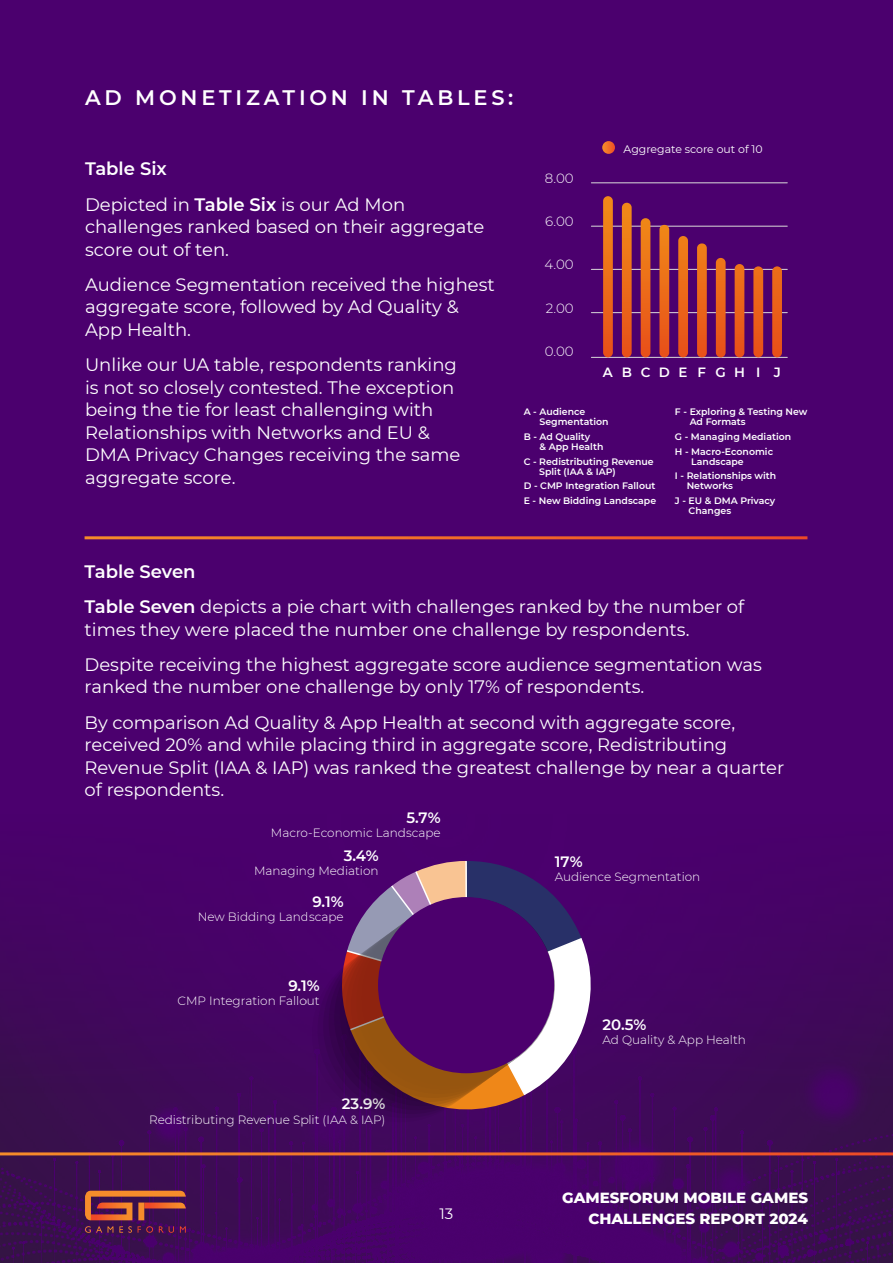
<style>
.page{position:relative;width:893px;height:1263px;background:#4b006e}
.page>*{position:absolute;margin:0;border:0;box-sizing:border-box;transform-origin:0 0}
.t1{font:600 21px "Montserrat";letter-spacing:.18em;color:#fff}
.t2{font:18px/22.5px "Montserrat";color:#fff}
.t3{font:600 18px "Montserrat";color:#fff}
.t4{font:800 15px/21px "Montserrat";color:#fff;text-align:right}
.t5{font:600 15px "Montserrat";color:#fff}
.t6{font:15px "Montserrat";color:#fff}
.t7{font:300 13.35px "Montserrat";color:#fff}
.t8{font:600 13.35px "Montserrat";letter-spacing:.655em;color:#fff}
.t9{font:300 12px "Montserrat";color:#fff}
.t10{font:10.95px "Montserrat";color:#fff}
.t11{font:600 9.3px/10.1px "Montserrat";color:#fff}
.s1{font-weight:600}
</style>
<div class="page">
<img style="left:0;top:909px;width:893px;height:243px">
<svg style="left:602px;top:141px;width:13px;height:13px"></svg>
<hr style="left:591px;top:357px;width:196px;height:1px;background:#dadada">
<hr style="left:591px;top:312px;width:196px;height:1px;background:#dadada">
<hr style="left:591px;top:269px;width:196px;height:1px;background:#dadada">
<hr style="left:591px;top:226px;width:196px;height:1px;background:#dadada">
<hr style="left:591px;top:183px;width:196px;height:1px;background:#dadada">
<svg style="left:603px;top:196px;width:10px;height:161px;background:#e86b1a"></svg>
<svg style="left:622px;top:203px;width:10px;height:154px;background:#e5691c"></svg>
<svg style="left:641px;top:218px;width:9px;height:139px"></svg>
<svg style="left:659px;top:225px;width:10px;height:132px"></svg>
<svg style="left:678px;top:236px;width:10px;height:121px"></svg>
<svg style="left:697px;top:243px;width:10px;height:114px"></svg>
<svg style="left:716px;top:258px;width:10px;height:99px"></svg>
<svg style="left:735px;top:264px;width:9px;height:93px"></svg>
<svg style="left:753px;top:266px;width:10px;height:91px"></svg>
<svg style="left:772px;top:266px;width:10px;height:91px"></svg>
<img style="left:0;top:1155px;width:893px;height:108px">
<svg style="left:85px;top:1226px;width:17px;height:7px"></svg>
<svg style="left:108px;top:1226px;width:5px;height:7px"></svg>
<svg style="left:119px;top:1226px;width:13px;height:7px"></svg>
<svg style="left:138px;top:1226px;width:15px;height:7px"></svg>
<svg style="left:159px;top:1226px;width:15px;height:7px"></svg>
<svg style="left:180px;top:1226px;width:6px;height:7px"></svg>
<svg style="left:85px;top:1191px;width:101px;height:29px;background:#99463d"></svg>
<svg style="left:339px;top:861px;width:266px;height:266px"></svg>
<div style="left:306px;top:950px;width:177px;height:176px;background:#430660;border-radius:50%"></div>
<div style="left:312px;top:946px;width:176px;height:176px;background:#41055d;border-radius:50%"></div>
<div style="left:318px;top:942px;width:176px;height:176px;background:#3d0559;border-radius:50%"></div>
<svg style="left:323px;top:938px;width:176px;height:176px;fill:#380450"></svg>
<svg style="left:334px;top:930px;width:176px;height:176px"></svg>
<svg style="left:340px;top:926px;width:176px;height:176px"></svg>
<svg style="left:345px;top:922px;width:176px;height:176px"></svg>
<svg style="left:351px;top:918px;width:176px;height:176px"></svg>
<svg style="left:356px;top:914px;width:177px;height:176px"></svg>
<svg style="left:362px;top:910px;width:176px;height:176px"></svg>
<svg style="left:367px;top:906px;width:177px;height:176px"></svg>
<svg style="left:373px;top:902px;width:176px;height:176px"></svg>
<div style="left:378px;top:897px;width:176px;height:176px;background:#4c006d;border-radius:50%"></div>
<hr style="left:85px;top:536px;width:722px;height:3px;background:#fff">
<hr style="left:0;top:1152px;width:893px;height:3px;background:#fff">
<p class="t1" style="left:85px;top:83px;width:430px">AD MONETIZATION IN TABLES:</p>
<p class="t3" style="left:85px;top:156px;width:83px">Table Six</p>
<p class="t2" style="left:85px;top:192px;width:401px">Depicted in <span class="s1">Table Six</span> is our Ad Mon challenges ranked based on their aggregate score out of ten.</p>
<p class="t2" style="left:85px;top:273px;width:411px">Audience Segmentation received the highest aggregate score, followed by Ad Quality &amp;<br>App Health.</p>
<p class="t2" style="left:85px;top:353px;width:377px">Unlike our UA table, respondents ranking is not so closely contested. The exception being the tie for least challenging with Relationships with Networks and EU &amp; DMA Privacy Changes receiving the same aggregate score.</p>
<p class="t7" style="left:545px;top:169px;width:30px">8.00</p>
<p class="t7" style="left:545px;top:212px;width:30px">6.00</p>
<p class="t7" style="left:544px;top:256px;width:31px">4.00</p>
<p class="t7" style="left:546px;top:299px;width:29px">2.00</p>
<p class="t7" style="left:545px;top:342px;width:30px">0.00</p>
<p class="t10" style="left:624px;top:141px;width:141px">Aggregate score out of 10</p>
<p class="t8" style="left:603px;top:363px;width:179px">ABCDEFGH I J</p>
<p class="t11" style="left:539px;top:407px;width:71px;text-indent:-16px">A - Audience<br>Segmentation</p>
<p class="t11" style="left:540px;top:431px;width:65px;text-indent:-16px">B - Ad Quality<br>&amp; App Health</p>
<p class="t11" style="left:539px;top:456px;width:116px;text-indent:-16px">C - Redistributing Revenue<br>Split (IAA &amp; IAP)</p>
<p class="t11" style="left:524px;top:480px;width:133px">D - CMP Integration Fallout</p>
<p class="t11" style="left:524px;top:495px;width:134px">E - New Bidding Landscape</p>
<p class="t11" style="left:690px;top:407px;width:119px;text-indent:-15px">F - Exploring &amp; Testing New<br>Ad Formats</p>
<p class="t11" style="left:675px;top:431px;width:118px">G - Managing Mediation</p>
<p class="t11" style="left:691px;top:446px;width:83px;text-indent:-16px">H - Macro-Economic<br>Landscape</p>
<p class="t11" style="left:687px;top:470px;width:91px;text-indent:-12px">I - Relationships with<br>Networks</p>
<p class="t11" style="left:689px;top:495px;width:88px;text-indent:-14px">J - EU &amp; DMA Privacy<br>Changes</p>
<p class="t3" style="left:85px;top:559px;width:112px">Table Seven</p>
<p class="t2" style="left:85px;top:595px;width:661px"><span class="s1">Table Seven</span> depicts a pie chart with challenges ranked by the number of times they were placed the number one challenge by respondents.</p>
<p class="t2" style="left:85px;top:653px;width:679px">Despite receiving the highest aggregate score audience segmentation was ranked the number one challenge by only 17% of respondents.</p>
<p class="t2" style="left:85px;top:710px;width:701px">By comparison Ad Quality &amp; App Health at second with aggregate score, received 20% and while placing third in aggregate score, Redistributing Revenue Split (IAA &amp; IAP) was ranked the greatest challenge by near a quarter of respondents.</p>
<p class="t5" style="left:406px;top:807px;width:36px">5.7%</p>
<p class="t9" style="left:271px;top:825px;width:171px">Macro-Economic Landscape</p>
<p class="t5" style="left:344px;top:845px;width:36px">3.4%</p>
<p class="t9" style="left:254px;top:863px;width:126px">Managing Mediation</p>
<p class="t5" style="left:312px;top:891px;width:33px">9.1%</p>
<p class="t9" style="left:198px;top:909px;width:147px">New Bidding Landscape</p>
<p class="t5" style="left:288px;top:975px;width:33px">9.1%</p>
<p class="t9" style="left:177px;top:993px;width:144px">CMP Integration Fallout</p>
<p class="t5" style="left:342px;top:1093px;width:45px">23.9%</p>
<p class="t9" style="left:149px;top:1111px;width:238px">Redistributing Revenue Split (IAA &amp; IAP)</p>
<p class="t6" style="left:440px;top:1203px;width:15px">13</p>
<p class="t5" style="left:555px;top:851px;width:29px">17%</p>
<p class="t9" style="left:555px;top:869px;width:147px">Audience Segmentation</p>
<p class="t5" style="left:602px;top:1014px;width:45px">20.5%</p>
<p class="t9" style="left:602px;top:1032px;width:145px">Ad Quality &amp; App Health</p>
<p class="t4" style="left:562px;top:1186px;width:247px">GAMESFORUM MOBILE GAMES<br>CHALLENGES REPORT 2024</p>
</div>
